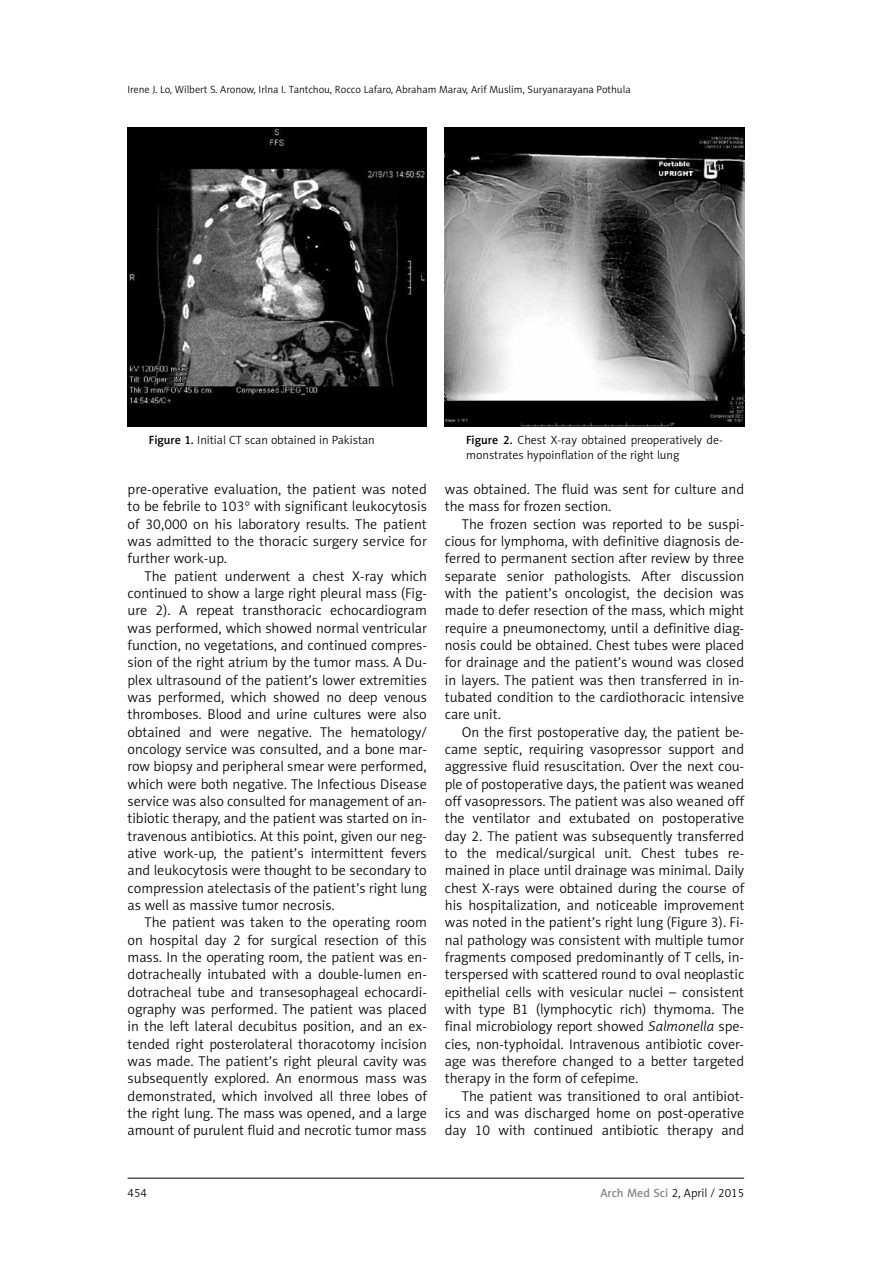
<style>
.page{position:relative;width:893px;height:1263px;background:#fff}
.page>*{position:absolute;margin:0;border:0;box-sizing:border-box;transform-origin:0 0}
.t1{font:14.25px/17.4px "Naomi Sans EFN Light";color:#000;text-align:justify}
.t2{font:12px/14.4px "Naomi Sans EFN Light";color:#000}
.t3{font:10.5px "Naomi Sans EFN Light";color:#000}
.s1{font-family:"Naomi Sans EFN Medium"}
.s2{font-style:italic}
.s3{font-family:"Naomi Sans EFN Medium";color:#878787}
</style>
<div class="page">
<hr style="left:128px;top:1178px;width:616px;height:1px;background:#000">
<img style="left:128px;top:128px;width:299px;height:299px">
<img style="left:445px;top:128px;width:299px;height:299px">
<p class="t3" style="left:128px;top:83px;width:505px">Irene J. Lo, Wilbert S. Aronow, Irlna I. Tantchou, Rocco Lafaro, Abraham Marav, Arif Muslim, Suryanarayana Pothula</p>
<p class="t2" style="left:149px;top:433px;width:227px"><span class="s1">Figure 1.</span> Initial CT scan obtained in Pakistan</p>
<p class="t2" style="left:466px;top:433px;width:257px"><span class="s1">Figure 2.</span> Chest X-ray obtained preoperatively de&shy;monstrates hypoinflation of the right lung</p>
<p class="t1" style="left:128px;top:481px;width:301px">pre-operative evaluation, the patient was noted to be febrile to 103 with significant leukocytosis of 30,000 on his laboratory results. The patient was admitted to the thoracic surgery service for further work-up.</p>
<p class="t1" style="left:128px;top:567px;width:301px;text-indent:17px">The patient underwent a chest X-ray which continued to show a large right pleural mass (Fig&shy;ure 2). A repeat transthoracic echocardiogram was performed, which showed normal ventricular function, no vegetations, and continued compres&shy;sion of the right atrium by the tumor mass. A Du&shy;plex ultrasound of the patient’s lower extremities was performed, which showed no deep venous thromboses. Blood and urine cultures were also obtained and were negative. The hematology/ oncology service was consulted, and a bone mar&shy;row biopsy and peripheral smear were performed, which were both negative. The Infectious Disease service was also consulted for management of an&shy;tibiotic therapy, and the patient was started on in&shy;travenous antibiotics. At this point, given our neg&shy;ative work-up, the patient’s intermittent fevers and leukocytosis were thought to be secondary to compression atelectasis of the patient’s right lung as well as massive tumor necrosis.</p>
<p class="t1" style="left:128px;top:914px;width:301px;text-indent:17px">The patient was taken to the operating room on hospital day 2 for surgical resection of this mass. In the operating room, the patient was en&shy;dotracheally intubated with a double-lumen en&shy;dotracheal tube and transesophageal echocardi&shy;ography was performed. The patient was placed in the left lateral decubitus position, and an ex&shy;tended right posterolateral thoracotomy incision was made. The patient’s right pleural cavity was subsequently explored. An enormous mass was demonstrated, which involved all three lobes of the right lung. The mass was opened, and a large amount of purulent fluid and necrotic tumor mass</p>
<p class="t1" style="left:445px;top:480px;width:301px">was obtained. The fluid was sent for culture and the mass for frozen section.</p>
<p class="t1" style="left:445px;top:515px;width:301px;text-indent:17px">The frozen section was reported to be suspi&shy;cious for lymphoma, with definitive diagnosis de&shy;ferred to permanent section after review by three separate senior pathologists. After discussion with the patient’s oncologist, the decision was made to defer resection of the mass, which might require a pneumonectomy, until a definitive diag&shy;nosis could be obtained. Chest tubes were placed for drainage and the patient’s wound was closed in layers. The patient was then transferred in in&shy;tubated condition to the cardiothoracic intensive care unit.</p>
<p class="t1" style="left:445px;top:723px;width:301px;text-indent:17px">On the first postoperative day, the patient be&shy;came septic, requiring vasopressor support and aggressive fluid resuscitation. Over the next cou&shy;ple of postoperative days, the patient was weaned off vasopressors. The patient was also weaned off the ventilator and extubated on postoperative day 2. The patient was subsequently transferred to the medical/surgical unit. Chest tubes re&shy;mained in place until drainage was minimal. Daily chest X-rays were obtained during the course of his hospitalization, and noticeable improvement was noted in the patient’s right lung (Figure 3). Fi&shy;nal pathology was consistent with multiple tumor fragments composed predominantly of T cells, in&shy;terspersed with scattered round to oval neoplastic epithelial cells with vesicular nuclei – consistent with type B1 (lymphocytic rich) thymoma. The final microbiology report showed <span class="s2">Salmonella</span> spe&shy;cies, non-typhoidal. Intravenous antibiotic cover&shy;age was therefore changed to a better targeted therapy in the form of cefepime.</p>
<p class="t1" style="left:445px;top:1087px;width:301px;text-indent:17px">The patient was transitioned to oral antibiot&shy;ics and was discharged home on post-operative day 10 with continued antibiotic therapy and</p>
<p class="t2" style="left:128px;top:1186px;width:21px">454</p>
<p class="t2" style="left:600px;top:1186px;width:145px"><span class="s3">Arch Med Sci</span> 2, April / 2015</p>
</div>
